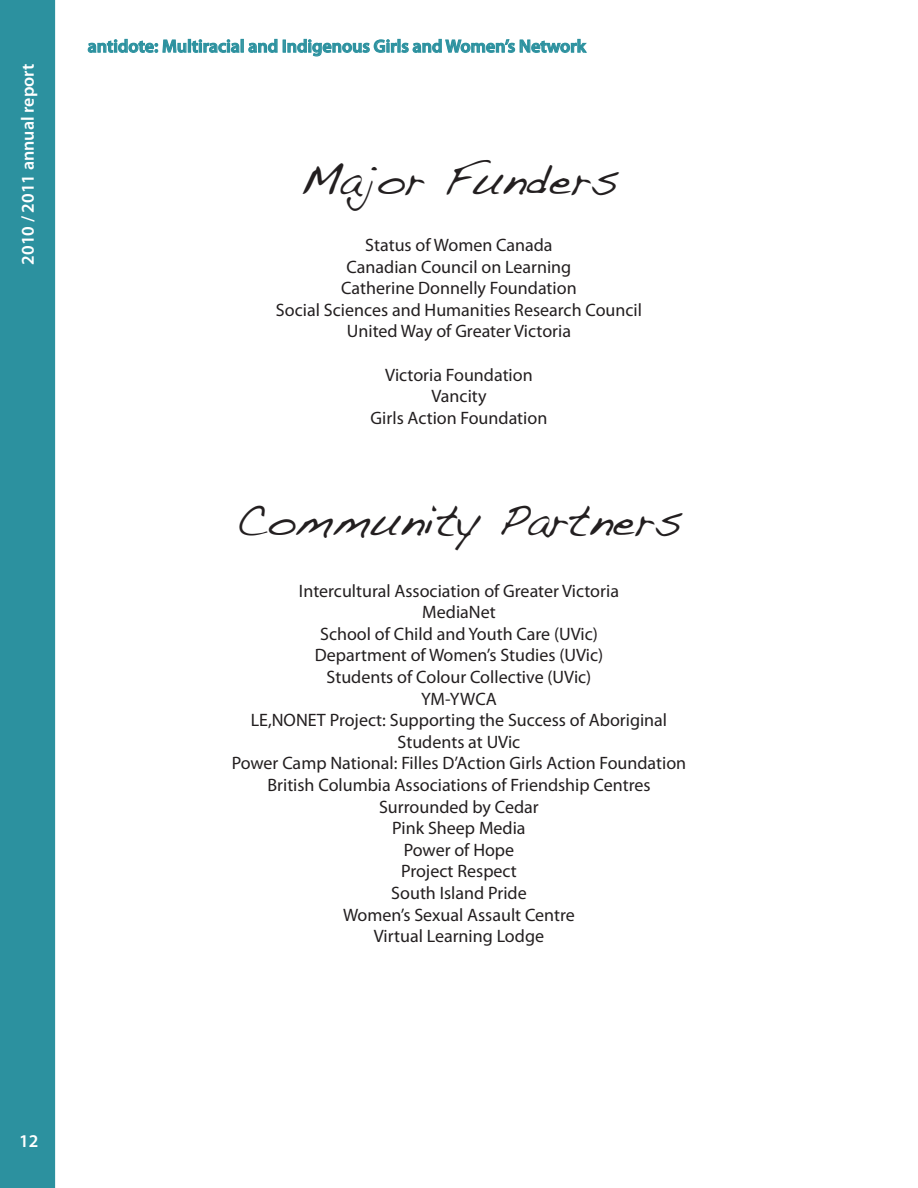
<style>
.page{position:relative;width:918px;height:1188px;background:#fff}
.page>*{position:absolute;margin:0;border:0;box-sizing:border-box;transform-origin:0 0}
.t1{font:45px "Handwriting Dakota";color:#231f20}
.t2{font:18px/21.6px "Myriad Pro";color:#231f20;text-align:center}
.t3{font:600 18px "Myriad Pro";color:#077e8e}
.t4{font:600 18px "Myriad Pro";color:#fff}
</style>
<div class="page">
<div style="left:0;top:0;width:55px;height:1188px;background:#2c919f"></div>
<svg style="left:87px;top:38px;width:153px;height:15px"></svg>
<svg style="left:248px;top:38px;width:339px;height:19px"></svg>
<p class="t4" style="left:16px;top:265px;width:203px;rotate:-90deg">2010 / 2011 annual report</p>
<p class="t3" style="left:88px;top:35px;width:500px">antidote: Multiracial and Indigenous Girls and Women’s Network</p>
<h1 class="t1" style="left:299px;top:152px;width:321px">Major Funders</h1>
<p class="t2" style="left:276px;top:234px;width:368px">Status of Women Canada<br>Canadian Council on Learning<br>Catherine Donnelly Foundation<br>Social Sciences and Humanities Research Council<br>United Way of Greater Victoria</p>
<p class="t2" style="left:371px;top:363px;width:178px">Victoria Foundation<br>Vancity<br>Girls Action Foundation</p>
<h1 class="t1" style="left:236px;top:493px;width:448px">Community Partners</h1>
<p class="t2" style="left:232px;top:579px;width:456px">Intercultural Association of Greater Victoria<br>MediaNet<br>School of Child and Youth Care (UVic)<br>Department of Women’s Studies (UVic)<br>Students of Colour Collective (UVic)<br>YM-YWCA<br>LE,NONET Project: Supporting the Success of Aboriginal<br>Students at UVic<br>Power Camp National: Filles D’Action Girls Action Foundation<br>British Columbia Associations of Friendship Centres<br>Surrounded by Cedar<br>Pink Sheep Media<br>Power of Hope<br>Project Respect<br>South Island Pride<br>Women’s Sexual Assault Centre<br>Virtual Learning Lodge</p>
<p class="t4" style="left:19px;top:1130px;width:21px">12</p>
</div>
